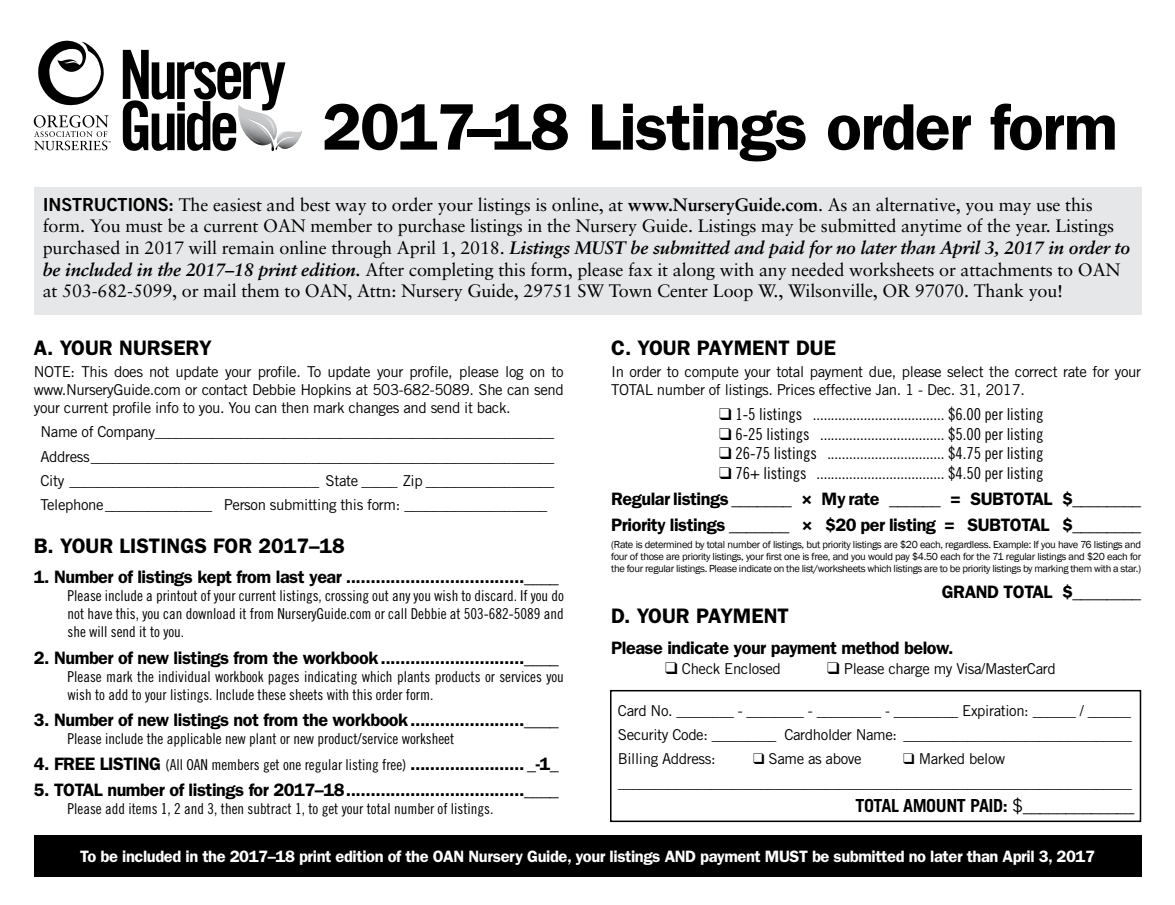
<style>
.page{position:relative;width:1175px;height:905px;background:#fff}
.page>*{position:absolute;margin:0;border:0;box-sizing:border-box;transform-origin:0 0}
.t1{font:600 66px "Franklin Gothic";letter-spacing:-.025em;color:#000}
.t2{font:600 21px "Franklin Gothic";color:#000}
.t3{font:18px/21.6px "Sabon";letter-spacing:-.01em;color:#000}
.t4{font:600 18px/26.1px "Franklin Gothic";letter-spacing:-.025em;color:#000}
.t5{font:700 18px "Trade Gothic";letter-spacing:-.025em;color:#000}
.t6{font:16.5px "Trade Gothic Cond Eighteen";color:#000}
.t7{font:600 16.5px "Franklin Gothic";letter-spacing:-.025em;color:#fff}
.t8{font:15px/24px "Trade Gothic";letter-spacing:-.025em;color:#000;text-align:justify}
.t9{font:15px/18px "Trade Gothic Cond Eighteen";color:#000;text-align:justify}
.t10{font:10.5px/12px "Franklin Gothic";letter-spacing:-.03em;color:#000;text-align:justify}
.s1{font-family:"Trade Gothic Bold Two"}
.s2{font-weight:700}
.s3{font-weight:700;font-style:italic}
.s4{font-family:"Trade Gothic Cond Eighteen";font-weight:400;font-size:15px}
.s5{font-weight:400}
</style>
<div class="page">
<svg style="left:38px;top:41px;width:66px;height:65px"></svg>
<svg style="left:123px;top:50px;width:179px;height:101px"></svg>
<svg style="left:34px;top:115px;width:77px;height:35px"></svg>
<div style="left:34px;top:187px;width:1107px;height:128px;background:#e6e7e8"></div>
<div style="left:610px;top:690px;width:531px;height:132px;border:2px solid #000"></div>
<div style="left:34px;top:835px;width:1107px;height:41px;background:#000"></div>
<h1 class="t1" style="left:322px;top:88px;width:797px">2017–18 Listings order form</h1>
<p class="t3" style="left:43px;top:194px;width:1088px"><span class="s1">INSTRUCTIONS:</span> The easiest and best way to order your listings is online, at <span class="s2">www.NurseryGuide.com</span>. As an alternative, you may use this form. You must be a current OAN member to purchase listings in the Nursery Guide. Listings may be submitted anytime of the year. Listings purchased in 2017 will remain online through April 1, 2018. <span class="s3">Listings MUST be submitted and paid for no later than April 3, 2017 in order to be included in the 2017–18 print edition.</span> After completing this form, please fax it along with any needed worksheets or attachments to OAN at 503-682-5099, or mail them to OAN, Attn: Nursery Guide, 29751 SW Town Center Loop W., Wilsonville, OR 97070. Thank you!</p>
<h2 class="t2" style="left:34px;top:335px;width:179px">A. YOUR NURSERY</h2>
<p class="t8" style="left:34px;top:363px;width:531px;line-height:18px">NOTE: This does not update your profile. To update your profile, please log on to www.NurseryGuide.com or contact Debbie Hopkins at 503-682-5089. She can send your current profile info to you. You can then mark changes and send it back.</p>
<p class="t8" style="left:40px;top:420px;width:515px">Name of Company________________________________________________________ Address_________________________________________________________________ City ___________________________________ State _____ Zip __________________ Telephone_______________ Person submitting this form: ____________________</p>
<h2 class="t2" style="left:34px;top:533px;width:312px">B. YOUR LISTINGS FOR 2017–18</h2>
<p class="t4" style="left:34px;top:564px;width:527px">1. Number of listings kept from last year ....................................____</p>
<p class="t9" style="left:68px;top:587px;width:498px">Please include a printout of your current listings, crossing out any you wish to discard. If you do not have this, you can download it from NurseryGuide.com or call Debbie at 503-682-5089 and she will send it to you.</p>
<p class="t4" style="left:34px;top:644px;width:527px">2. Number of new listings from the workbook.............................____</p>
<p class="t9" style="left:68px;top:667px;width:498px">Please mark the individual workbook pages indicating which plants products or services you wish to add to your listings. Include these sheets with this order form.</p>
<p class="t4" style="left:34px;top:706px;width:527px">3. Number of new listings not from the workbook.......................____</p>
<p class="t9" style="left:68px;top:729px;width:388px">Please include the applicable new plant or new product/service worksheet</p>
<p class="t4" style="left:34px;top:750px;width:527px">4. FREE LISTING <span class="s4">(All OAN members get one regular listing free)</span> ....................... _-1_</p>
<p class="t4" style="left:34px;top:776px;width:526px">5. TOTAL number of listings for 2017–18....................................____</p>
<p class="t9" style="left:68px;top:799px;width:427px">Please add items 1, 2 and 3, then subtract 1, to get your total number of listings.</p>
<h2 class="t2" style="left:611px;top:335px;width:226px">C. YOUR PAYMENT DUE</h2>
<p class="t8" style="left:611px;top:363px;width:531px;line-height:18px">In order to compute your total payment due, please select the correct rate for your<br>TOTAL number of listings. Prices effective Jan. 1 - Dec. 31, 2017.</p>
<p class="t6" style="left:719px;top:404px;width:326px">❑ 1-5 listings .................................... $6.00 per listing</p>
<p class="t6" style="left:719px;top:424px;width:326px">❑ 6-25 listings .................................. $5.00 per listing</p>
<p class="t6" style="left:719px;top:443px;width:326px">❑ 26-75 listings ................................ $4.75 per listing</p>
<p class="t6" style="left:719px;top:463px;width:326px">❑ 76+ listings ................................... $4.50 per listing</p>
<p class="t4" style="left:611px;top:486px;width:531px">Regular listings _______ × My rate ______ = SUBTOTAL $________<br>Priority listings _______ × $20 per listing = SUBTOTAL $________</p>
<p class="t10" style="left:611px;top:538px;width:531px">(Rate is determined by total number of listings, but priority listings are $20 each, regardless. Example: If you have 76 listings and four of those are priority listings, your first one is free, and you would pay $4.50 each for the 71 regular listings and $20 each for the four regular listings. Please indicate on the list/worksheets which listings are to be priority listings by marking them with a star.)</p>
<p class="t4" style="left:941px;top:579px;width:201px">GRAND TOTAL $________</p>
<h2 class="t2" style="left:611px;top:603px;width:179px">D. YOUR PAYMENT</h2>
<p class="t4" style="left:611px;top:634px;width:344px">Please indicate your payment method below.</p>
<p class="t8" style="left:665px;top:656px;width:117px">❑ Check Enclosed</p>
<p class="t8" style="left:827px;top:656px;width:230px">❑ Please charge my Visa/MasterCard</p>
<p class="t8" style="left:618px;top:698px;width:515px">Card No. ________ - ________ - _________ - _________ Expiration: ______ / ______ Security Code: _________ Cardholder Name: ________________________________ Billing Address:</p>
<p class="t8" style="left:753px;top:746px;width:110px">❑ Same as above</p>
<p class="t8" style="left:618px;top:746px;width:515px;text-indent:285px">❑ Marked below ________________________________________________________________________</p>
<p class="t5" style="left:855px;top:794px;width:280px">TOTAL AMOUNT PAID: <span class="s5">$_____________</span></p>
<p class="t7" style="left:80px;top:846px;width:1016px">To be included in the 2017–18 print edition of the OAN Nursery Guide, your listings AND payment MUST be submitted no later than April 3, 2017</p>
</div>
